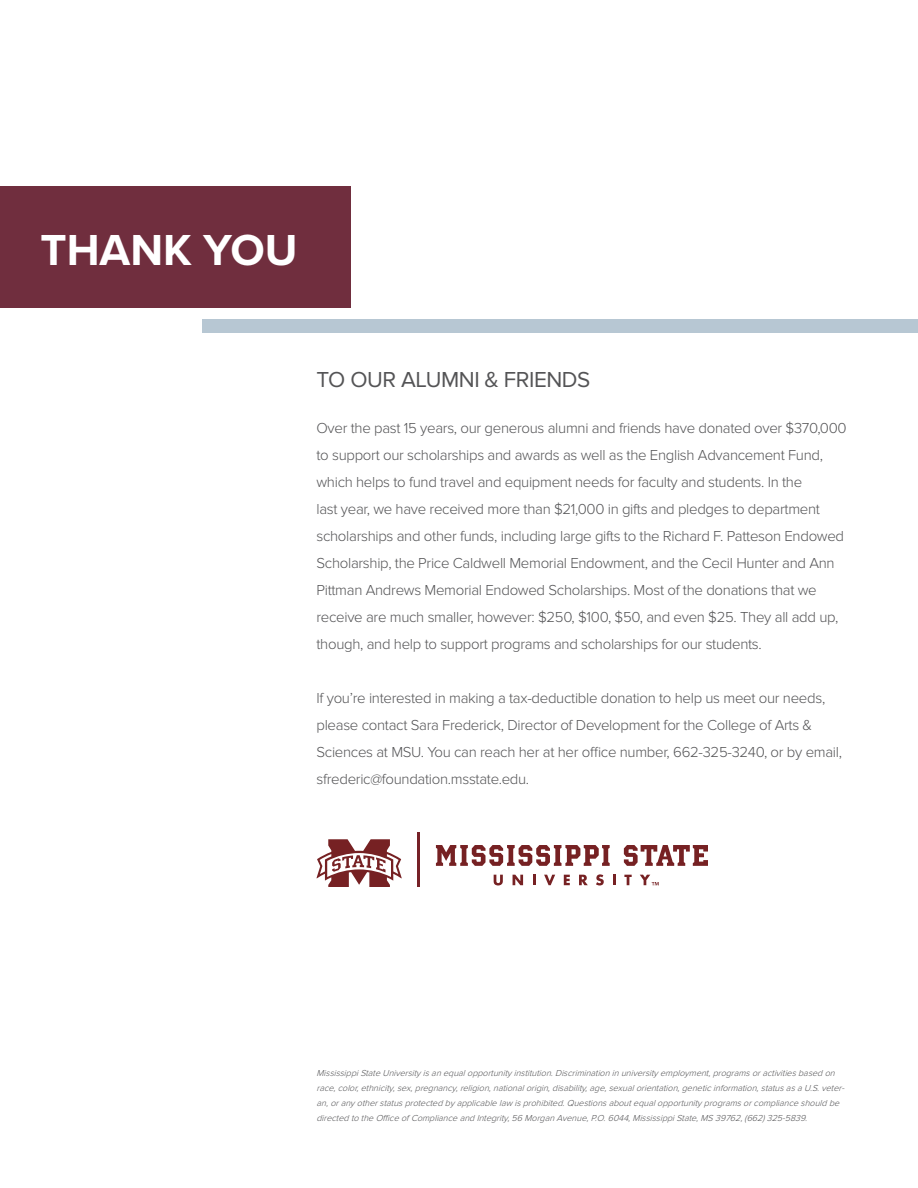
<style>
.page{position:relative;width:918px;height:1188px;background:#fff}
.page>*{position:absolute;margin:0;border:0;box-sizing:border-box;transform-origin:0 0}
.t1{font:700 45px "Proxima Nova";color:#fff}
.t2{font:22.5px "Proxima Nova";letter-spacing:-.02em;color:#545456}
.t3{font:300 15px/27px "Proxima Nova";letter-spacing:-.02em;color:#545456}
.t4{font:italic 300 9px/15px "Proxima Nova";color:#545456}
</style>
<div class="page">
<div style="left:0;top:186px;width:351px;height:122px;background:#702e3e"></div>
<div style="left:202px;top:320px;width:716px;height:13px;background:#b7c7d3"></div>
<hr style="left:417px;top:832px;width:2px;height:54px;background:#762127">
<svg style="left:436px;top:845px;width:174px;height:21px"></svg>
<svg style="left:624px;top:845px;width:84px;height:21px"></svg>
<svg style="left:494px;top:875px;width:9px;height:10px"></svg>
<svg style="left:513px;top:875px;width:10px;height:10px"></svg>
<svg style="left:533px;top:875px;width:3px;height:10px"></svg>
<svg style="left:544px;top:875px;width:11px;height:10px"></svg>
<svg style="left:564px;top:875px;width:6px;height:10px"></svg>
<svg style="left:579px;top:875px;width:9px;height:10px"></svg>
<svg style="left:596px;top:874px;width:8px;height:11px"></svg>
<svg style="left:613px;top:875px;width:3px;height:10px"></svg>
<svg style="left:624px;top:875px;width:8px;height:10px"></svg>
<svg style="left:317px;top:839px;width:85px;height:47px"></svg>
<svg style="left:640px;top:875px;width:19px;height:10px"></svg>
<h1 class="t1" style="left:40px;top:216px;width:259px">THANK YOU</h1>
<h2 class="t2" style="left:316px;top:367px;width:275px">TO OUR ALUMNI &amp; FRIENDS</h2>
<p class="t3" style="left:316px;top:415px;width:532px">Over the past 15 years, our generous alumni and friends have donated over $370,000 to support our scholarships and awards as well as the English Advancement Fund, which helps to fund travel and equipment needs for faculty and students. In the<br>last year, we have received more than $21,000 in gifts and pledges to department scholarships and other funds, including large gifts to the Richard F. Patteson Endowed Scholarship, the Price Caldwell Memorial Endowment, and the Cecil Hunter and Ann Pittman Andrews Memorial Endowed Scholarships. Most of the donations that we receive are much smaller, however: $250, $100, $50, and even $25. They all add up, though, and help to support programs and scholarships for our students.</p>
<p class="t3" style="left:316px;top:685px;width:527px">If you’re interested in making a tax-deductible donation to help us meet our needs, please contact Sara Frederick, Director of Development for the College of Arts &amp; Sciences at MSU. You can reach her at her office number, 662-325-3240, or by email, sfrederic@foundation.msstate.edu.</p>
<p class="t4" style="left:316px;top:1066px;width:532px">MississippiStateUniversityisanequalopportunityinstitution.Discriminationinuniversityemployment,programsoractivitiesbasedon race,color,ethnicity,sex,pregnancy,religion,nationalorigin,disability,age,sexualorientation,geneticinformation,statusasaU.S.veter&shy;an,oranyotherstatusprotectedbyapplicablelaw isprohibited.Questionsaboutequalopportunityprogramsorcomplianceshouldbe directedtotheOfficeof ComplianceandIntegrity,56 MorganAvenue,P.O.6044,MississippiState,MS39762,(662)325-5839.</p>
</div>
